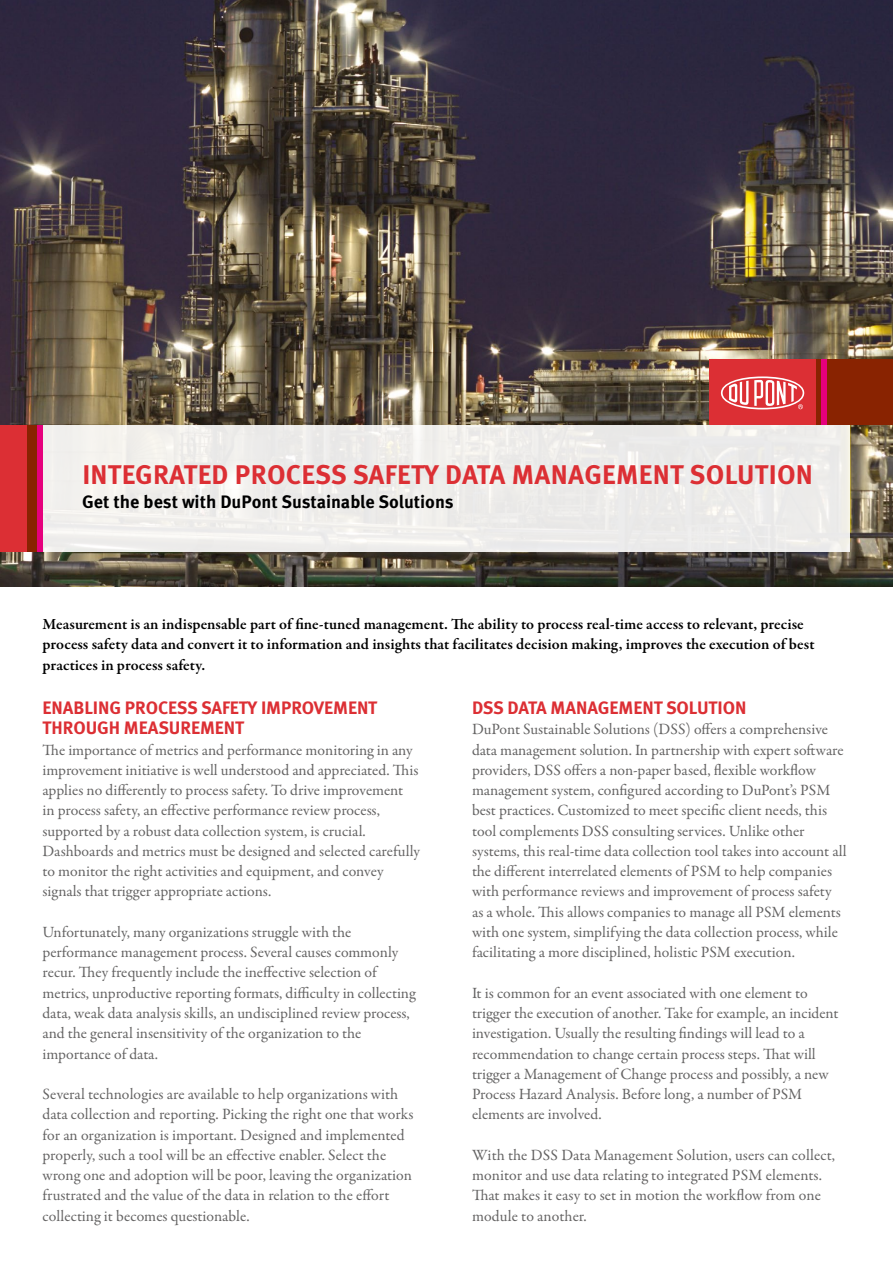
<style>
.page{position:relative;width:893px;height:1263px;background:#fff}
.page>*{position:absolute;margin:0;border:0;box-sizing:border-box;transform-origin:0 0}
.t1{font:700 27px "Meta OT";letter-spacing:.01em;color:#dc2f34}
.t2{font:700 18px/20.2px "Meta OT";letter-spacing:-.005em;color:#dc2f34}
.t3{font:700 18px "Meta OT";color:#000}
.t4{font:15.75px/20.2px "Garamond Premr Pro";color:#646363}
.t5{font:600 15.75px/20.2px "Garamond Premr Pro";color:#000}
</style>
<div class="page">
<img style="left:0;top:0;width:893px;height:586px">
<div style="left:816px;top:359px;width:77px;height:66px;background:#892301"></div>
<div style="left:821px;top:359px;width:6px;height:66px;background:#e6007d"></div>
<div style="left:709px;top:359px;width:107px;height:66px;background:#dc2f34"></div>
<svg style="left:721px;top:376px;width:83px;height:33px"></svg>
<div style="left:32px;top:425px;width:818px;height:126px;background:#eeeceb"></div>
<div style="left:27px;top:425px;width:15px;height:126px;background:#e6007d"></div>
<div style="left:0;top:425px;width:28px;height:126px;background:#dc2f34"></div>
<div style="left:27px;top:425px;width:10px;height:126px;background:#892301"></div>
<h1 class="t1" style="left:82px;top:458px;width:732px">INTEGRATED PROCESS SAFETY DATA MANAGEMENT SOLUTION</h1>
<p class="t3" style="left:82px;top:491px;width:373px">Get the best with DuPont Sustainable Solutions</p>
<p class="t5" style="left:43px;top:614px;width:773px">Measurement is an indispensable part of fine-tuned management. The ability to process real-time access to relevant, precise process safety data and convert it to information and insights that facilitates decision making, improves the execution of best practices in process safety.</p>
<p class="t2" style="left:43px;top:698px;width:336px">ENABLING PROCESS SAFETY IMPROVEMENT<br>THROUGH MEASUREMENT</p>
<p class="t4" style="left:43px;top:740px;width:379px">The importance of metrics and performance monitoring in any improvement initiative is well understood and appreciated. This applies no differently to process safety. To drive improvement<br>in process safety, an effective performance review process, supported by a robust data collection system, is crucial.<br>Dashboards and metrics must be designed and selected carefully to monitor the right activities and equipment, and convey signals that trigger appropriate actions.</p>
<p class="t4" style="left:43px;top:922px;width:375px">Unfortunately, many organizations struggle with the performance management process. Several causes commonly recur. They frequently include the ineffective selection of metrics, unproductive reporting formats, difficulty in collecting data, weak data analysis skills, an undisciplined review process, and the general insensitivity of the organization to the importance of data.</p>
<p class="t4" style="left:43px;top:1084px;width:372px">Several technologies are available to help organizations with data collection and reporting. Picking the right one that works for an organization is important. Designed and implemented properly, such a tool will be an effective enabler. Select the wrong one and adoption will be poor, leaving the organization frustrated and the value of the data in relation to the effort collecting it becomes questionable.</p>
<p class="t2" style="left:472px;top:698px;width:276px">DSS DATA MANAGEMENT SOLUTION</p>
<p class="t4" style="left:472px;top:720px;width:376px">DuPont Sustainable Solutions (DSS) offers a comprehensive data management solution. In partnership with expert software providers, DSS offers a non-paper based, flexible workflow management system, configured according to DuPont’s PSM best practices. Customized to meet specific client needs, this tool complements DSS consulting services. Unlike other systems, this real-time data collection tool takes into account all the different interrelated elements of PSM to help companies with performance reviews and improvement of process safety as a whole. This allows companies to manage all PSM elements with one system, simplifying the data collection process, while facilitating a more disciplined, holistic PSM execution.</p>
<p class="t4" style="left:472px;top:983px;width:368px">It is common for an event associated with one element to trigger the execution of another. Take for example, an incident investigation. Usually the resulting findings will lead to a recommendation to change certain process steps. That will trigger a Management of Change process and possibly, a new Process Hazard Analysis. Before long, a number of PSM elements are involved.</p>
<p class="t4" style="left:472px;top:1145px;width:365px">With the DSS Data Management Solution, users can collect, monitor and use data relating to integrated PSM elements.<br>That makes it easy to set in motion the workflow from one module to another.</p>
</div>
